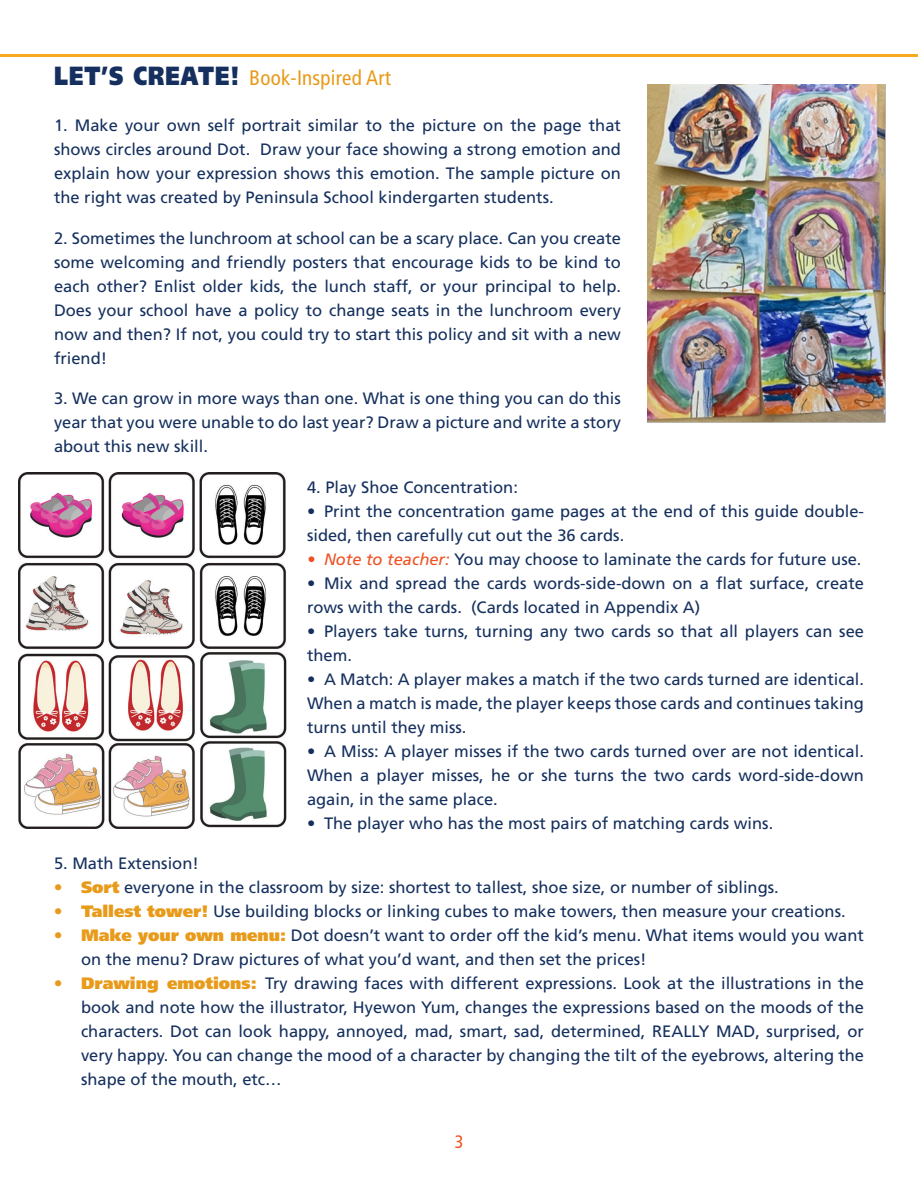
<style>
.page{position:relative;width:918px;height:1188px;background:#fff}
.page>*{position:absolute;margin:0;border:0;box-sizing:border-box;transform-origin:0 0}
.t1{font:condensed 21px "Frutiger";letter-spacing:.01em;color:#e89b1a}
.t2{font:condensed 18px "Frutiger";color:#f05123}
.t3{font:16.5px/24px "Frutiger";color:#15305e;text-align:justify}
.s1{font-weight:900;font-stretch:normal;font-size:26.25px;color:#15305e}
.s2{font-style:italic;color:#f05123}
.s3{font-weight:900;color:#e89b1a}
</style>
<div class="page">
<hr style="left:0;top:54px;width:918px;height:3px;background:#f8ab20">
<img style="left:648px;top:84px;width:238px;height:339px">
<img style="left:18px;top:472px;width:269px;height:356px">
<p class="t1" style="left:54px;top:66px;width:339px"><span class="s1">LET’S CREATE!</span> Book-Inspired Art</p>
<p class="t3" style="left:54px;top:113px;width:569px">1. Make your own self portrait similar to the picture on the page that shows circles around Dot. Draw your face showing a strong emotion and explain how your expression shows this emotion. The sample picture on the right was created by Peninsula School kindergarten students.</p>
<p class="t3" style="left:54px;top:226px;width:569px">2. Sometimes the lunchroom at school can be a scary place. Can you create some welcoming and friendly posters that encourage kids to be kind to each other? Enlist older kids, the lunch staff, or your principal to help.<br>Does your school have a policy to change seats in the lunchroom every now and then? If not, you could try to start this policy and sit with a new friend!</p>
<p class="t3" style="left:54px;top:386px;width:569px">3. We can grow in more ways than one. What is one thing you can do this year that you were unable to do last year? Draw a picture and write a story about this new skill.</p>
<p class="t3" style="left:307px;top:475px;width:212px">4. Play Shoe Concentration:</p>
<p class="t3" style="left:307px;top:499px;width:559px">• Print the concentration game pages at the end of this guide double&shy;sided, then carefully cut out the 36 cards.</p>
<p class="t3" style="left:307px;top:547px;width:556px"><span class="s2">• Note to teacher:</span> You may choose to laminate the cards for future use.</p>
<p class="t3" style="left:307px;top:571px;width:558px">• Mix and spread the cards words-side-down on a flat surface, create rows with the cards. (Cards located in Appendix A)</p>
<p class="t3" style="left:307px;top:619px;width:558px">• Players take turns, turning any two cards so that all players can see them.</p>
<p class="t3" style="left:307px;top:667px;width:559px">• A Match: A player makes a match if the two cards turned are identical.<br>When a match is made, the player keeps those cards and continues taking turns until they miss.</p>
<p class="t3" style="left:307px;top:739px;width:558px">• A Miss: A player misses if the two cards turned over are not identical.<br>When a player misses, he or she turns the two cards word-side-down again, in the same place.</p>
<p class="t3" style="left:307px;top:811px;width:468px">• The player who has the most pairs of matching cards wins.</p>
<p class="t3" style="left:54px;top:851px;width:146px">5. Math Extension!</p>
<p class="t3" style="left:54px;top:875px;width:726px"><span class="s3">• Sort</span> everyone in the classroom by size: shortest to tallest, shoe size, or number of siblings.</p>
<p class="t3" style="left:54px;top:899px;width:793px"><span class="s3">• Tallest tower!</span> Use building blocks or linking cubes to make towers, then measure your creations.</p>
<p class="t3" style="left:81px;top:923px;width:784px;text-indent:-27px"><span class="s3">• Make your own menu:</span> Dot doesn’t want to order off the kid’s menu. What items would you want on the menu? Draw pictures of what you’d want, and then set the prices!</p>
<p class="t3" style="left:81px;top:971px;width:785px;text-indent:-27px"><span class="s3">• Drawing emotions:</span> Try drawing faces with different expressions. Look at the illustrations in the book and note how the illustrator, Hyewon Yum, changes the expressions based on the moods of the characters. Dot can look happy, annoyed, mad, smart, sad, determined, REALLY MAD, surprised, or very happy. You can change the mood of a character by changing the tilt of the eyebrows, altering the shape of the mouth, etc…</p>
<p class="t2" style="left:455px;top:1131px;width:10px">3</p>
</div>
